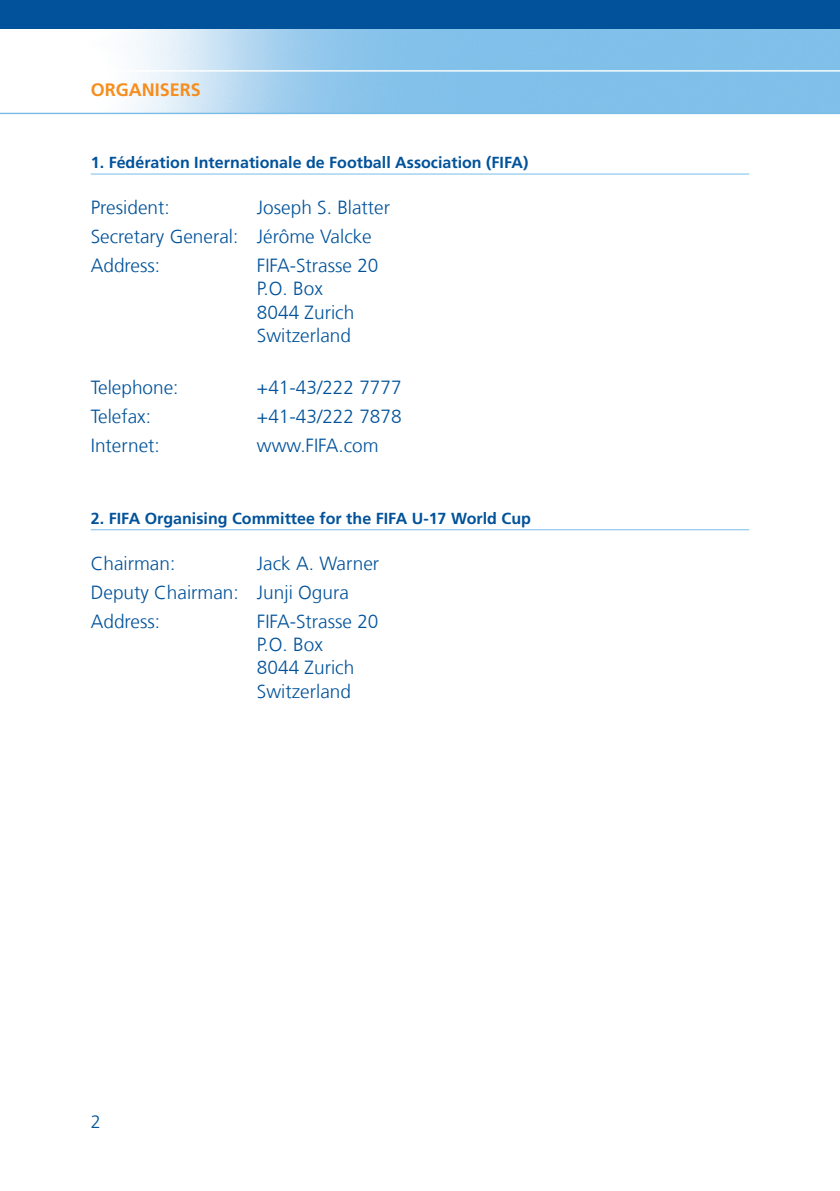
<style>
.page{position:relative;width:840px;height:1191px;background:#fff}
.page>*{position:absolute;margin:0;border:0;box-sizing:border-box;transform-origin:0 0}
.t1{font:300 19px/23.2px "Frutiger LT Com";color:#01529a}
.t2{font:700 18px "Frutiger LT Com";color:#f68e1e}
.t3{font:300 18px "Frutiger LT Com";color:#01529a}
.t4{font:700 16px "Frutiger LT Com";color:#01529a}
</style>
<div class="page">
<img style="left:0;top:28px;width:839px;height:85px">
<div style="left:0;top:0;width:839px;height:28px;background:#01529a"></div>
<hr style="left:0;top:70px;width:839px;height:2px;background:#fff">
<hr style="left:0;top:113px;width:839px;height:1px;background:#78bde8">
<hr style="left:91px;top:174px;width:657px;height:1px;background:#78bde8">
<hr style="left:91px;top:529px;width:657px;height:1px;background:#78bde8">
<p class="t2" style="left:91px;top:82px;width:112px">ORGANISERS</p>
<p class="t4" style="left:91px;top:156px;width:439px">1. Fédération Internationale de Football Association (FIFA)</p>
<p class="t1" style="left:91px;top:198px;width:80px">President:</p>
<p class="t1" style="left:91px;top:195px;width:301px;line-height:28.8px;text-indent:166px">Joseph S. Blatter<br>Secretary General: Jérôme Valcke<br>Address:</p>
<p class="t1" style="left:257px;top:256px;width:123px">FIFA-Strasse 20<br>P.O. Box<br>8044 Zurich<br>Switzerland</p>
<p class="t1" style="left:91px;top:377px;width:89px">Telephone:</p>
<p class="t1" style="left:257px;top:377px;width:146px">+41-43/222 7777</p>
<p class="t1" style="left:91px;top:406px;width:62px">Telefax:</p>
<p class="t1" style="left:257px;top:406px;width:146px">+41-43/222 7878</p>
<p class="t1" style="left:91px;top:435px;width:70px">Internet:</p>
<p class="t1" style="left:257px;top:435px;width:123px">www.FIFA.com</p>
<p class="t4" style="left:91px;top:512px;width:441px">2. FIFA Organising Committee for the FIFA U-17 World Cup</p>
<p class="t1" style="left:91px;top:554px;width:86px">Chairman:</p>
<p class="t1" style="left:91px;top:551px;width:290px;line-height:28.8px;text-indent:166px">Jack A. Warner<br>Deputy Chairman: Junji Ogura<br>Address:</p>
<p class="t1" style="left:257px;top:611px;width:123px">FIFA-Strasse 20<br>P.O. Box<br>8044 Zurich<br>Switzerland</p>
<p class="t3" style="left:91px;top:1114px;width:12px">2</p>
</div>
